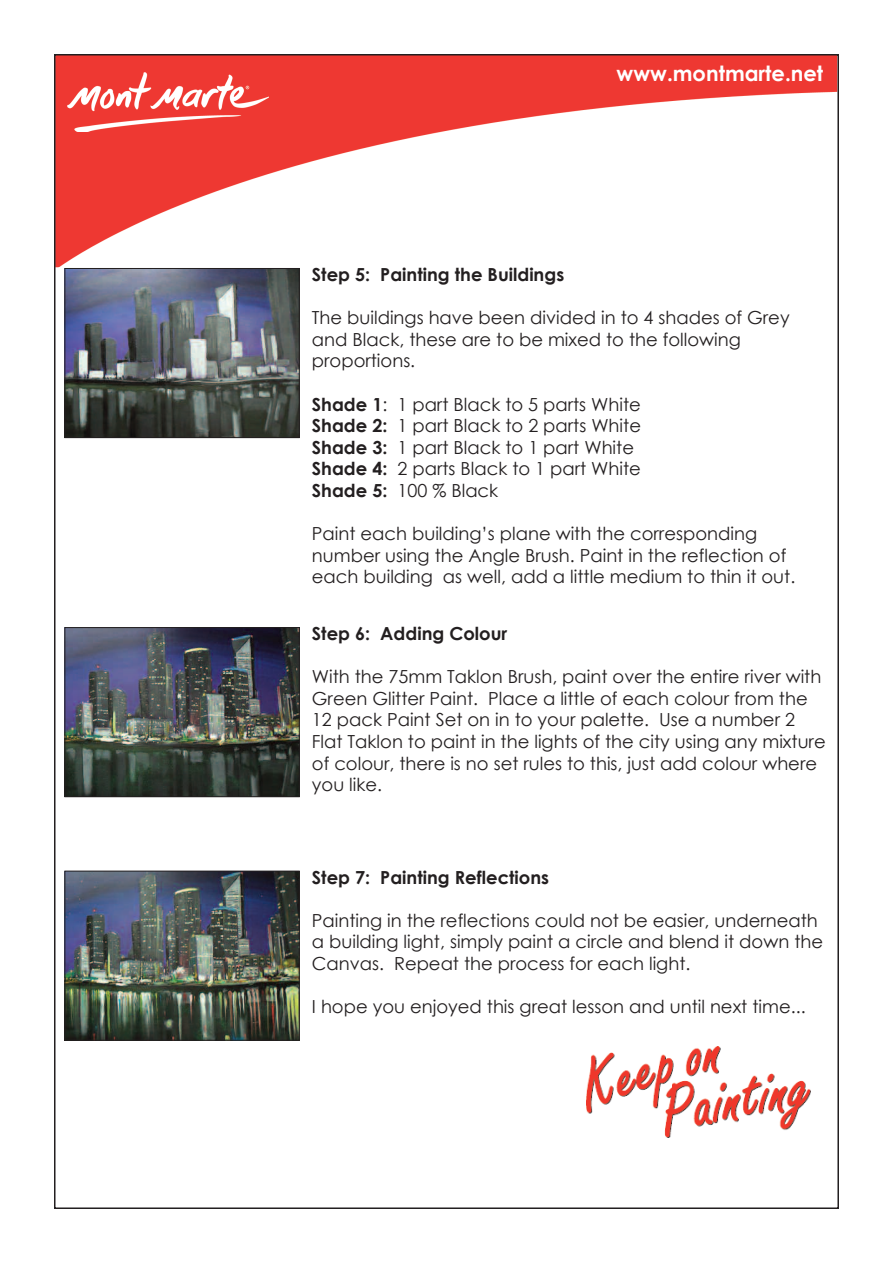
<style>
.page{position:relative;width:893px;height:1263px;background:#fff}
.page>*{position:absolute;margin:0;border:0;box-sizing:border-box;transform-origin:0 0}
.t1{font:700 21px "Century Gothic";color:#fff}
.t2{font:18px/21.6px "Century Gothic";color:#231f20}
.t3{font:700 18px "Century Gothic";color:#231f20}
.s1{font-weight:700}
</style>
<div class="page">
<img style="left:57px;top:57px;width:779px;height:210px">
<img style="left:68px;top:72px;width:201px;height:60px">
<img style="left:67px;top:270px;width:231px;height:166px">
<div style="left:65px;top:268px;width:235px;height:170px;border:1px solid #231f20"></div>
<img style="left:587px;top:1047px;width:223px;height:90px">
<img style="left:67px;top:629px;width:231px;height:166px">
<div style="left:65px;top:627px;width:235px;height:170px;border:1px solid #231f20"></div>
<img style="left:67px;top:873px;width:231px;height:165px">
<div style="left:65px;top:871px;width:235px;height:169px;border:1px solid #231f20"></div>
<p class="t1" style="left:617px;top:60px;width:208px">www.montmarte.net</p>
<p class="t3" style="left:312px;top:263px;width:254px">Step 5: Painting the Buildings</p>
<p class="t2" style="left:312px;top:306px;width:479px">The buildings have been divided in to 4 shades of Grey and Black, these are to be mixed to the following proportions.</p>
<p class="t2" style="left:312px;top:393px;width:331px"><span class="s1">Shade 1</span>: 1 part Black to 5 parts White<br><span class="s1">Shade 2:</span> 1 part Black to 2 parts White<br><span class="s1">Shade 3:</span> 1 part Black to 1 part White<br><span class="s1">Shade 4:</span> 2 parts Black to 1 part White<br><span class="s1">Shade 5:</span> 100 % Black</p>
<p class="t2" style="left:312px;top:522px;width:485px">Paint each building’s plane with the corresponding number using the Angle Brush. Paint in the reflection of each building as well, add a little medium to thin it out.</p>
<p class="t3" style="left:312px;top:622px;width:197px">Step 6: Adding Colour</p>
<p class="t2" style="left:312px;top:665px;width:515px">With the 75mm Taklon Brush, paint over the entire river with Green Glitter Paint. Place a little of each colour from the 12 pack Paint Set on in to your palette. Use a number 2<br>Flat Taklon to paint in the lights of the city using any mixture of colour, there is no set rules to this, just add colour where you like.</p>
<p class="t3" style="left:312px;top:865px;width:239px">Step 7: Painting Reflections</p>
<p class="t2" style="left:312px;top:909px;width:513px">Painting in the reflections could not be easier, underneath a building light, simply paint a circle and blend it down the<br>Canvas. Repeat the process for each light.</p>
<p class="t2" style="left:312px;top:995px;width:495px">I hope you enjoyed this great lesson and until next time...</p>
</div>
